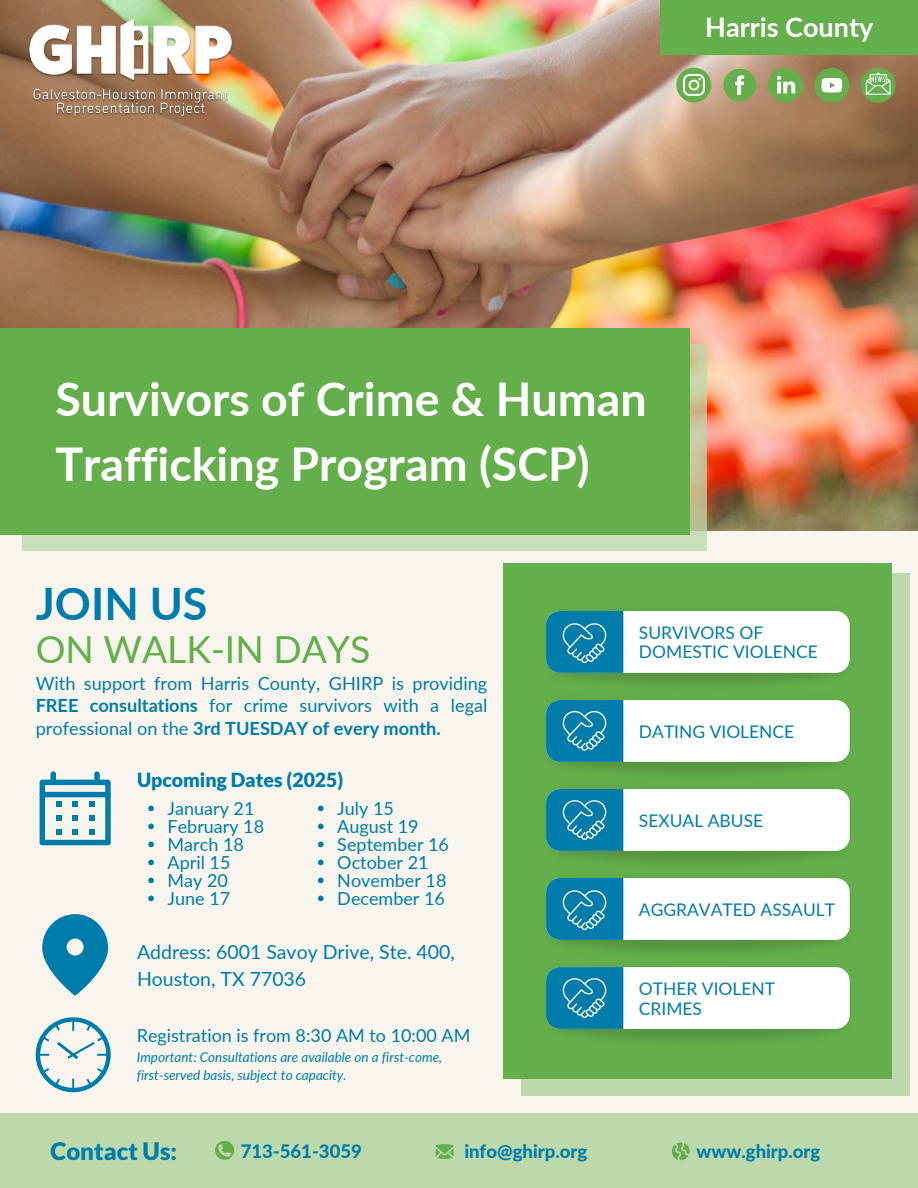
<style>
.page{position:relative;width:918px;height:1188px;background:#f7f5ed}
.page>*{position:absolute;margin:0;border:0;box-sizing:border-box;transform-origin:0 0}
.t1{font:700 46.5px/64.2px "Lato";color:#fff}
.t2{font:700 44.7px "Lato";color:#007caa}
.t3{font:37.2px "Lato";color:#64ae4b}
.t4{font:700 27px "Lato";color:#fff}
.t5{font:900 24px "Lato";color:#007caa}
.t6{font:19.5px "Lato";color:#007caa}
.t7{font:900 19.5px "Lato";color:#007caa}
.t8{font:800 18.45px "Lato";color:#007caa}
.t9{font:18.15px/22.5px "Lato";color:#007caa;text-align:justify}
.t10{font:18px "Lato";color:#007caa}
.t11{font:17.4px/20px "Lato";color:#007caa}
.t12{font:italic 13.5px "Lato";color:#007caa}
.s1{font-weight:700}
</style>
<div class="page">
<img style="left:0;top:0;width:918px;height:531px">
<div style="left:521px;top:573px;width:389px;height:523px;background:#bcd9ab"></div>
<div style="left:503px;top:563px;width:389px;height:516px;background:#64ae4b"></div>
<svg style="left:22px;top:345px;width:685px;height:206px;background:#c0d5aa"></svg>
<div style="left:0;top:328px;width:689px;height:206px;background:#64ae4b"></div>
<div style="left:661px;top:0;width:257px;height:54px;background:#64ae4b"></div>
<svg style="left:546px;top:611px;width:304px;height:62px;background:#c0dee8"></svg>
<svg style="left:546px;top:700px;width:304px;height:62px;background:#c0dee8"></svg>
<svg style="left:546px;top:789px;width:304px;height:62px;background:#c0dee8"></svg>
<svg style="left:546px;top:878px;width:304px;height:62px;background:#c0dee8"></svg>
<svg style="left:546px;top:967px;width:304px;height:62px;background:#c0dee8"></svg>
<div style="left:0;top:1113px;width:918px;height:75px;background:#bcd9ab"></div>
<svg style="left:436px;top:1144px;width:18px;height:15px"></svg>
<svg style="left:672px;top:1142px;width:18px;height:18px"></svg>
<svg style="left:40px;top:771px;width:70px;height:74px"></svg>
<svg style="left:36px;top:1017px;width:75px;height:75px"></svg>
<svg style="left:42px;top:914px;width:66px;height:82px"></svg>
<svg style="left:215px;top:1141px;width:19px;height:19px"></svg>
<div style="left:814px;top:68px;width:35px;height:35px;background:#64ae4b;border-radius:50%"></div>
<svg style="left:822px;top:78px;width:20px;height:15px"></svg>
<div style="left:768px;top:68px;width:35px;height:35px;background:#64ae4b;border-radius:50%"></div>
<svg style="left:777px;top:76px;width:18px;height:17px"></svg>
<div style="left:723px;top:69px;width:33px;height:32px;background:#64ae4b;border-radius:50%"></div>
<svg style="left:735px;top:75px;width:9px;height:20px"></svg>
<svg style="left:676px;top:68px;width:35px;height:34px"></svg>
<div style="left:861px;top:68px;width:35px;height:35px;background:#64ae4b;border-radius:50%"></div>
<svg style="left:866px;top:72px;width:25px;height:23px"></svg>
<img style="left:10px;top:4px;width:240px;height:130px">
<svg style="left:148px;top:806px;width:6px;height:5px"></svg>
<svg style="left:148px;top:824px;width:6px;height:5px"></svg>
<svg style="left:148px;top:842px;width:6px;height:5px"></svg>
<svg style="left:148px;top:860px;width:6px;height:5px"></svg>
<svg style="left:148px;top:878px;width:6px;height:5px"></svg>
<svg style="left:148px;top:896px;width:6px;height:5px"></svg>
<svg style="left:318px;top:806px;width:6px;height:5px"></svg>
<svg style="left:318px;top:824px;width:6px;height:5px"></svg>
<svg style="left:318px;top:842px;width:6px;height:5px"></svg>
<svg style="left:318px;top:860px;width:6px;height:5px"></svg>
<svg style="left:318px;top:878px;width:6px;height:5px"></svg>
<svg style="left:318px;top:896px;width:6px;height:5px"></svg>
<h4 class="t4" style="left:705px;top:10px;width:170px">Harris County</h4>
<p class="t1" style="left:55px;top:366px;width:593px">Survivors of Crime &amp; Human<br>Trafficking Program (SCP)</p>
<h2 class="t2" style="left:36px;top:576px;width:173px">JOIN US</h2>
<h1 class="t3" style="left:36px;top:626px;width:336px">ON WALK-IN DAYS</h1>
<p class="t9" style="left:36px;top:672px;width:453px">With support from Harris County, GHIRP is providing <span class="s1">FREE consultations</span> for crime survivors with a legal professional on the <span class="s1">3rd TUESDAY of every month.</span></p>
<p class="t7" style="left:137px;top:767px;width:208px">Upcoming Dates (2025)</p>
<p class="t10" style="left:168px;top:797px;width:88px">January 21</p>
<p class="t10" style="left:168px;top:815px;width:98px">February 18</p>
<p class="t10" style="left:168px;top:833px;width:78px">March 18</p>
<p class="t10" style="left:168px;top:851px;width:64px">April 15</p>
<p class="t10" style="left:168px;top:869px;width:62px">May 20</p>
<p class="t10" style="left:168px;top:887px;width:64px">June 17</p>
<p class="t6" style="left:137px;top:940px;width:319px">Address: 6001 Savoy Drive, Ste. 400,</p>
<p class="t6" style="left:137px;top:967px;width:171px">Houston, TX 77036</p>
<p class="t10" style="left:337px;top:797px;width:58px">July 15</p>
<p class="t10" style="left:337px;top:815px;width:83px">August 19</p>
<p class="t10" style="left:337px;top:833px;width:113px">September 16</p>
<p class="t10" style="left:337px;top:851px;width:93px">October 21</p>
<p class="t10" style="left:337px;top:869px;width:111px">November 18</p>
<p class="t10" style="left:337px;top:887px;width:109px">December 16</p>
<h3 class="t10" style="left:137px;top:1024px;width:335px">Registration is from 8:30 AM to 10:00 AM</h3>
<p class="t12" style="left:137px;top:1049px;width:307px">Important: Consultations are available on a first-come,</p>
<p class="t12" style="left:137px;top:1067px;width:211px">first-served basis, subject to capacity.</p>
<p class="t11" style="left:639px;top:622px;width:180px">SURVIVORS OF<br>DOMESTIC VIOLENCE</p>
<p class="t11" style="left:639px;top:721px;width:157px">DATING VIOLENCE</p>
<p class="t11" style="left:639px;top:810px;width:126px">SEXUAL ABUSE</p>
<p class="t11" style="left:639px;top:899px;width:198px">AGGRAVATED ASSAULT</p>
<p class="t11" style="left:639px;top:978px;width:138px">OTHER VIOLENT<br>CRIMES</p>
<p class="t5" style="left:51px;top:1136px;width:128px">Contact Us:</p>
<p class="t8" style="left:241px;top:1139px;width:123px">713-561-3059</p>
<h6 class="t8" style="left:696px;top:1139px;width:125px">www.ghirp.org</h6>
<p class="t8" style="left:464px;top:1140px;width:124px">info@ghirp.org</p>
</div>
